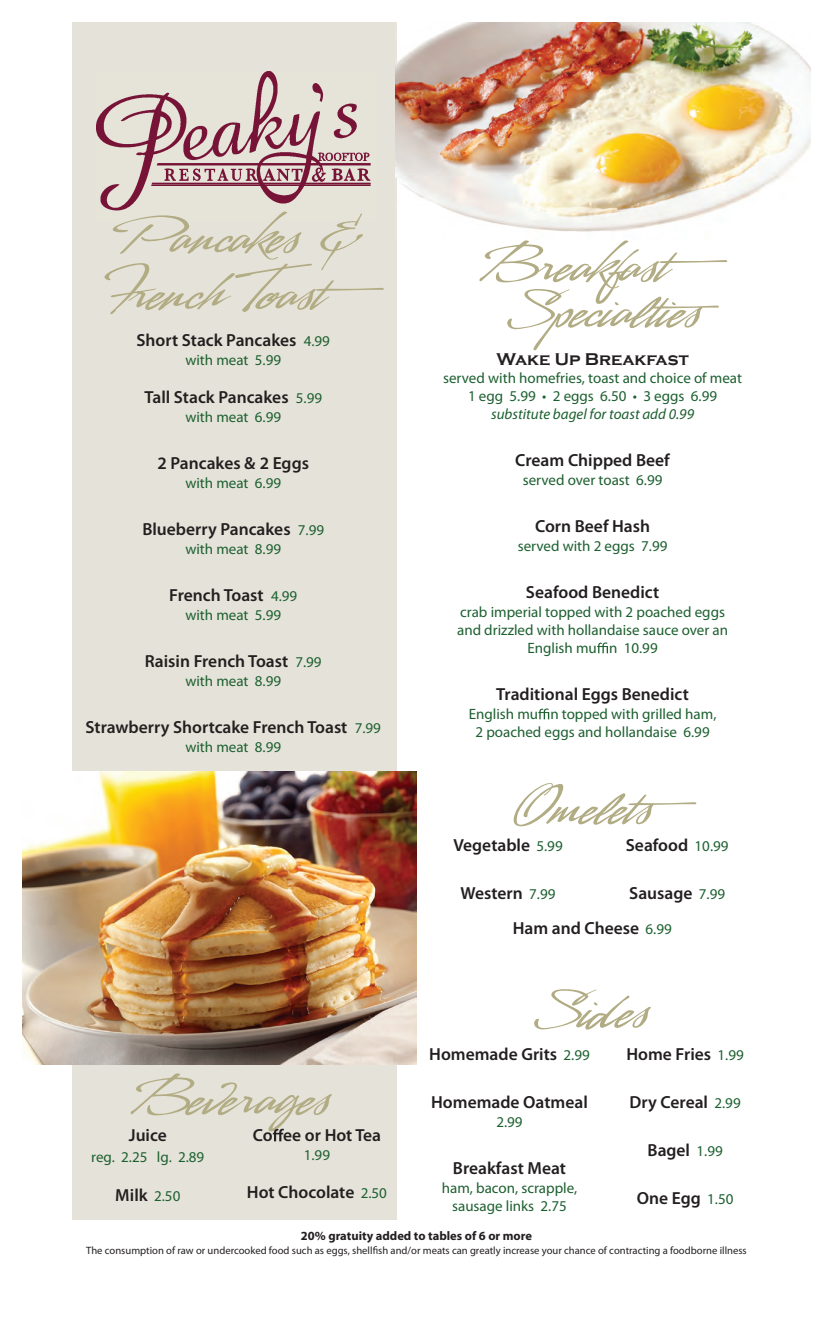
<style>
.page{position:relative;width:833px;height:1328px;background:#fff}
.page>*{position:absolute;margin:0;border:0;box-sizing:border-box;transform-origin:0 0}
.t1{font:600 17.5px/34.9px "Myriad Pro";color:#231f20}
.t2{font:700 17.5px "Copperplate Gothic";color:#231f20}
.t3{font:15px/18px "Myriad Pro";color:#1d6030;text-align:center}
.t4{font:italic 15px "Myriad Pro";color:#1d6030}
.t5{font:700 12.5px "Myriad Pro";color:#231f20}
.t6{font:10.62px "Myriad Pro";color:#231f20}
.s1{font-weight:400;font-size:15px;color:#1d6030}
</style>
<div class="page">
<div style="left:72px;top:22px;width:324px;height:1197px;background:#e5e3d9"></div>
<svg style="left:373px;top:1246px;width:4px;height:7px"></svg>
<svg style="left:597px;top:642px;width:11px;height:11px"></svg>
<svg style="left:538px;top:708px;width:11px;height:11px"></svg>
<img style="left:97px;top:72px;width:274px;height:140px">
<svg style="left:104px;top:212px;width:280px;height:102px"></svg>
<svg style="left:534px;top:989px;width:117px;height:40px"></svg>
<svg style="left:513px;top:783px;width:183px;height:43px"></svg>
<svg style="left:130px;top:1073px;width:202px;height:68px"></svg>
<img style="left:396px;top:22px;width:414px;height:217px">
<svg style="left:479px;top:240px;width:248px;height:110px"></svg>
<img style="left:22px;top:771px;width:394px;height:293px">
<div style="left:410px;top:1310px;width:13px;height:13px;border:1px solid #fff;border-radius:50%"></div>
<div style="left:5px;top:657px;width:13px;height:13px;border:1px solid #fff;border-radius:50%"></div>
<div style="left:815px;top:657px;width:13px;height:13px;border:1px solid #fff;border-radius:50%"></div>
<p class="t1" style="left:136px;top:322px;width:195px">Short Stack Pancakes <span class="s1">4.99</span></p>
<p class="t3" style="left:185px;top:351px;width:97px">with meat 5.99</p>
<p class="t1" style="left:144px;top:379px;width:179px">Tall Stack Pancakes <span class="s1">5.99</span></p>
<p class="t3" style="left:185px;top:408px;width:97px">with meat 6.99</p>
<p class="t1" style="left:157px;top:445px;width:153px">2 Pancakes &amp; 2 Eggs</p>
<p class="t3" style="left:185px;top:474px;width:97px">with meat 6.99</p>
<p class="t1" style="left:142px;top:511px;width:183px">Blueberry Pancakes <span class="s1">7.99</span></p>
<p class="t3" style="left:185px;top:540px;width:97px">with meat 8.99</p>
<p class="t1" style="left:169px;top:577px;width:129px">French Toast <span class="s1">4.99</span></p>
<p class="t3" style="left:185px;top:606px;width:97px">with meat 5.99</p>
<p class="t1" style="left:145px;top:643px;width:178px">Raisin French Toast <span class="s1">7.99</span></p>
<p class="t3" style="left:185px;top:672px;width:97px">with meat 8.99</p>
<p class="t1" style="left:85px;top:709px;width:297px">Strawberry Shortcake French Toast <span class="s1">7.99</span></p>
<p class="t3" style="left:185px;top:738px;width:97px">with meat 8.99</p>
<p class="t2" style="left:496px;top:350px;width:193px">Wake Up Breakfast</p>
<p class="t3" style="left:443px;top:369px;width:300px">served with homefries, toast and choice of meat<br>1 egg 5.99 • 2 eggs 6.50 • 3 eggs 6.99</p>
<p class="t4" style="left:491px;top:405px;width:204px">substitute bagel for toast add 0.99</p>
<p class="t1" style="left:515px;top:442px;width:156px">Cream Chipped Beef</p>
<p class="t3" style="left:522px;top:471px;width:141px">served over toast 6.99</p>
<p class="t1" style="left:535px;top:508px;width:117px">Corn Beef Hash</p>
<p class="t3" style="left:517px;top:537px;width:151px">served with 2 eggs 7.99</p>
<p class="t1" style="left:526px;top:574px;width:135px">Seafood Benedict</p>
<p class="t3" style="left:457px;top:603px;width:272px">crab imperial topped with 2 poached eggs and drizzled with hollandaise sauce over an<br>English mu n 10.99</p>
<p class="t1" style="left:496px;top:676px;width:194px">Traditional Eggs Benedict</p>
<p class="t3" style="left:468px;top:705px;width:249px">English mu n topped with grilled ham,<br>2 poached eggs and hollandaise 6.99</p>
<p class="t1" style="left:625px;top:827px;width:104px">Seafood <span class="s1">10.99</span></p>
<p class="t1" style="left:512px;top:875px;width:214px;text-indent:116px">Sausage <span class="s1">7.99<br></span>Ham and Cheese <span class="s1">6.99</span></p>
<p class="t1" style="left:453px;top:827px;width:111px">Vegetable <span class="s1">5.99</span></p>
<p class="t1" style="left:460px;top:875px;width:96px">Western <span class="s1">7.99</span></p>
<p class="t1" style="left:129px;top:1117px;width:40px">Juice</p>
<p class="t3" style="left:91px;top:1148px;width:114px">reg. 2.25 lg. 2.89</p>
<p class="t1" style="left:115px;top:1177px;width:67px">Milk <span class="s1">2.50</span></p>
<p class="t1" style="left:253px;top:1117px;width:130px">Co ee or Hot Tea</p>
<p class="t3" style="left:304px;top:1146px;width:28px">1.99</p>
<p class="t1" style="left:247px;top:1174px;width:141px">Hot Chocolate <span class="s1">2.50</span></p>
<p class="t1" style="left:429px;top:1036px;width:162px">Homemade Grits <span class="s1">2.99</span></p>
<p class="t1" style="left:431px;top:1084px;width:158px">Homemade Oatmeal</p>
<p class="t3" style="left:496px;top:1112px;width:28px">2.99</p>
<p class="t1" style="left:453px;top:1150px;width:115px">Breakfast Meat</p>
<p class="t3" style="left:442px;top:1178px;width:137px">ham, bacon, scrapple, sausage links 2.75</p>
<p class="t1" style="left:626px;top:1036px;width:119px">Home Fries <span class="s1">1.99</span></p>
<p class="t1" style="left:629px;top:1084px;width:113px">Dry Cereal <span class="s1">2.99</span></p>
<p class="t1" style="left:647px;top:1132px;width:77px">Bagel <span class="s1">1.99</span></p>
<p class="t1" style="left:636px;top:1180px;width:98px">One Egg <span class="s1">1.50</span></p>
<p class="t5" style="left:301px;top:1227px;width:232px">20% gratuity added to tables of 6 or more</p>
<p class="t6" style="left:86px;top:1243px;width:662px">The consumption of raw or undercooked food such as eggs, shell sh and/or meats can greatly increase your chance of contracting a foodborne illness</p>
</div>
